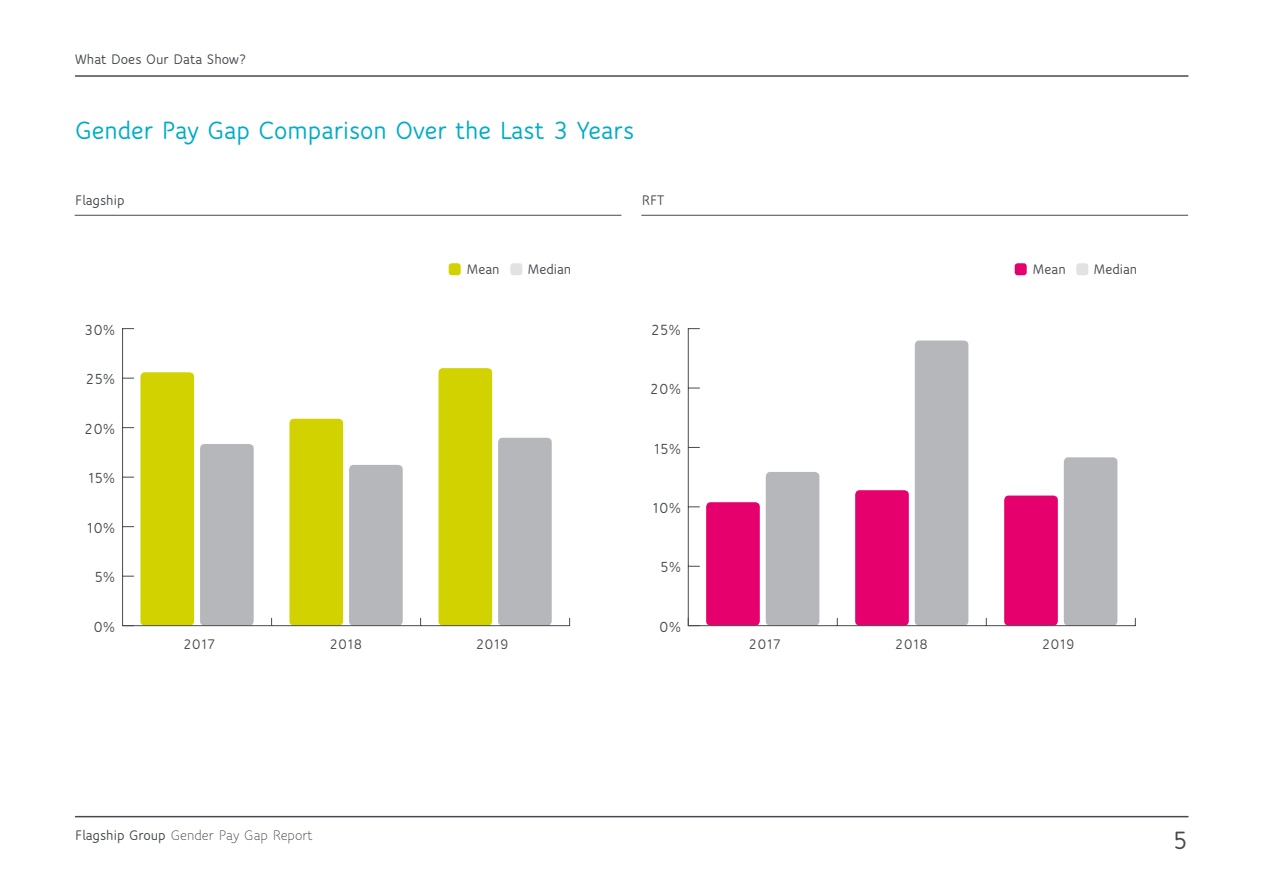
<style>
.page{position:relative;width:1263px;height:893px;background:#fff}
.page>*{position:absolute;margin:0;border:0;box-sizing:border-box;transform-origin:0 0}
.t1{font:700 27px "Speak Pro";color:#00adc6}
.t2{font:700 27px "Speak Pro";color:#464a4f}
.t3{font:700 15.9px "Speak Pro";color:#464a4f}
.t4{font:700 15.75px "Speak Pro";color:#464a4f}
.t5{font:700 15px "Speak Pro";color:#464a4f}
.t6{font:15px "Speak Pro";color:#464a4f}
.s1{font-weight:700}
</style>
<div class="page">
<hr style="left:75px;top:215px;width:546px;height:1px;background:#464a4f">
<hr style="left:642px;top:215px;width:546px;height:1px;background:#464a4f">
<hr style="left:122px;top:329px;width:1px;height:297px;background:#464a4f">
<div style="left:200px;top:444px;width:54px;height:182px;background:#b6b7ba;border-radius:4px"></div>
<div style="left:349px;top:465px;width:54px;height:161px;background:#b6b7ba;border-radius:4px"></div>
<div style="left:498px;top:438px;width:54px;height:188px;background:#b6b7ba;border-radius:4px"></div>
<div style="left:140px;top:372px;width:54px;height:254px;background:#d2d200;border-radius:4px"></div>
<div style="left:289px;top:419px;width:54px;height:207px;background:#d2d200;border-radius:4px"></div>
<div style="left:438px;top:368px;width:54px;height:258px;background:#d2d200;border-radius:4px"></div>
<div style="left:449px;top:263px;width:12px;height:12px;background:#d2d200;border-radius:3px"></div>
<div style="left:1015px;top:263px;width:12px;height:12px;background:#e6006d;border-radius:3px"></div>
<div style="left:510px;top:263px;width:12px;height:12px;background:#e2e2e3;border-radius:3px"></div>
<div style="left:1076px;top:263px;width:12px;height:12px;background:#e2e2e3;border-radius:3px"></div>
<hr style="left:123px;top:625px;width:447px;height:1px;background:#464a4f">
<hr style="left:76px;top:816px;width:1112px;height:1px;background:#464a4f">
<hr style="left:76px;top:75px;width:1112px;height:2px;background:#464a4f">
<div style="left:766px;top:472px;width:53px;height:154px;background:#b6b7ba;border-radius:4px"></div>
<div style="left:915px;top:340px;width:53px;height:286px;background:#b6b7ba;border-radius:4px"></div>
<div style="left:1064px;top:457px;width:53px;height:169px;background:#b6b7ba;border-radius:4px"></div>
<div style="left:706px;top:502px;width:54px;height:124px;background:#e6006d;border-radius:4px"></div>
<div style="left:855px;top:490px;width:54px;height:136px;background:#e6006d;border-radius:4px"></div>
<div style="left:1004px;top:496px;width:54px;height:130px;background:#e6006d;border-radius:4px"></div>
<hr style="left:688px;top:625px;width:447px;height:1px;background:#464a4f">
<hr style="left:688px;top:329px;width:1px;height:297px;background:#464a4f">
<p class="t5" style="left:75px;top:50px;width:173px">What Does Our Data Show?</p>
<h1 class="t1" style="left:75px;top:115px;width:561px">Gender Pay Gap Comparison Over the Last 3 Years</h1>
<p class="t5" style="left:75px;top:191px;width:51px">Flagship</p>
<p class="t5" style="left:642px;top:191px;width:24px">RFT</p>
<p class="t4" style="left:84px;top:321px;width:33px">30%</p>
<p class="t4" style="left:86px;top:370px;width:31px">25%</p>
<p class="t4" style="left:84px;top:420px;width:33px">20%</p>
<p class="t4" style="left:88px;top:469px;width:29px">15%</p>
<p class="t4" style="left:87px;top:519px;width:30px">10%</p>
<p class="t4" style="left:94px;top:568px;width:22px">5%</p>
<p class="t4" style="left:93px;top:618px;width:24px">0%</p>
<p class="t5" style="left:466px;top:261px;width:35px">Mean</p>
<p class="t5" style="left:527px;top:261px;width:46px">Median</p>
<p class="t5" style="left:1032px;top:261px;width:35px">Mean</p>
<p class="t5" style="left:1093px;top:261px;width:46px">Median</p>
<p class="t3" style="left:651px;top:321px;width:32px">25%</p>
<p class="t4" style="left:650px;top:380px;width:33px">20%</p>
<p class="t4" style="left:654px;top:439px;width:29px">15%</p>
<p class="t4" style="left:653px;top:499px;width:30px">10%</p>
<p class="t4" style="left:660px;top:558px;width:22px">5%</p>
<p class="t4" style="left:659px;top:618px;width:24px">0%</p>
<p class="t5" style="left:183px;top:635px;width:34px">2017</p>
<p class="t5" style="left:329px;top:635px;width:35px">2018</p>
<p class="t5" style="left:476px;top:635px;width:35px">2019</p>
<p class="t5" style="left:749px;top:635px;width:34px">2017</p>
<p class="t5" style="left:895px;top:635px;width:35px">2018</p>
<p class="t5" style="left:1042px;top:635px;width:35px">2019</p>
<p class="t6" style="left:75px;top:826px;width:239px"><span class="s1">Flagship Group</span> Gender Pay Gap Report</p>
<h1 class="t2" style="left:1173px;top:824px;width:17px">5</h1>
</div>
